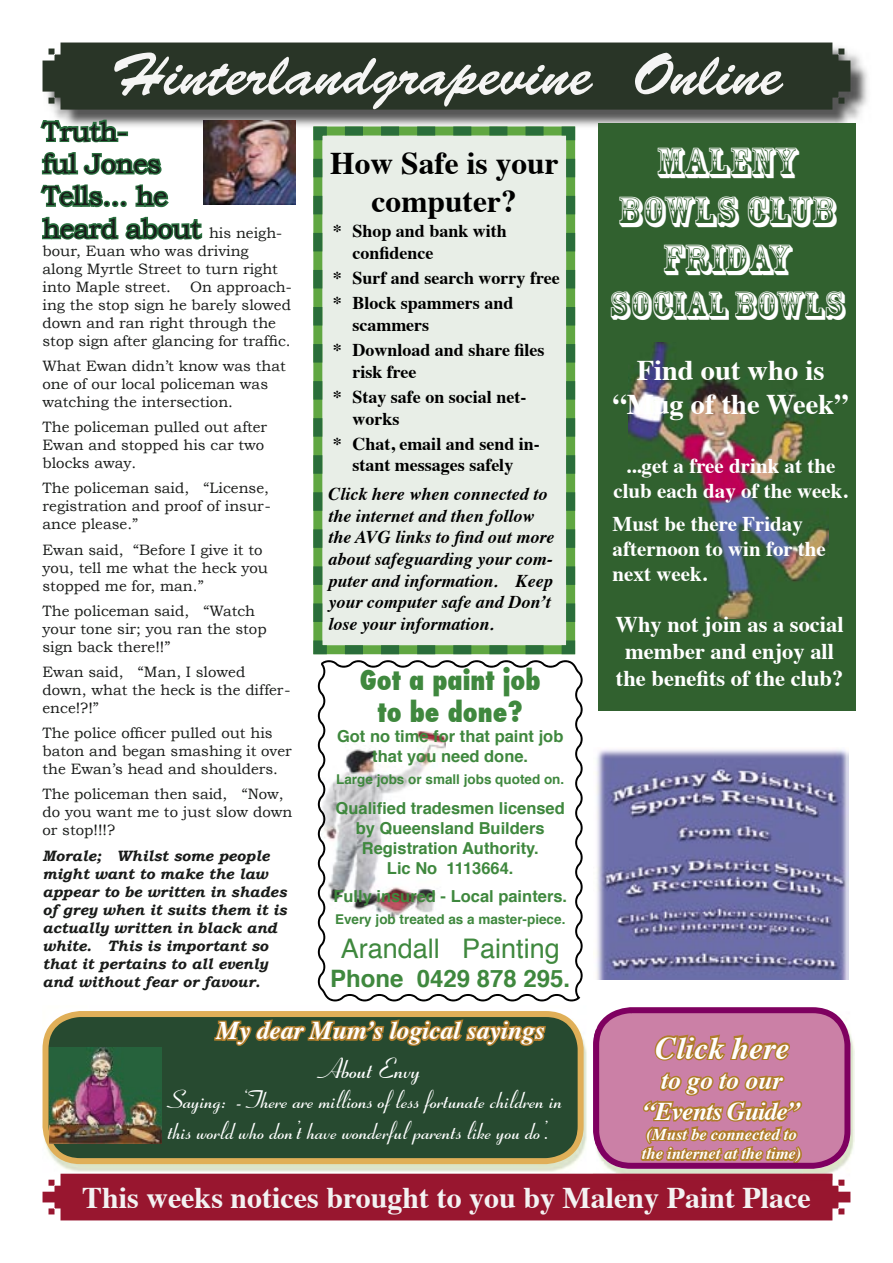
<style>
.page{position:relative;width:893px;height:1263px;background:#fff}
.page>*{position:absolute;margin:0;border:0;box-sizing:border-box;transform-origin:0 0}
.t1{font:60px "Brush Script Std";color:#f5f5f4}
.t2{font:40.5px/48.6px "Rosewood Std";color:#fff;text-align:center}
.t3{font:37.5px "Rosewood Std";color:#fff}
.t4{font:700 31.5px/37.8px "Times";color:#000;text-align:center}
.t5{font:italic 700 31.5px "Times";color:#fff}
.t6{font:700 30px "Times";color:#f3f2f2}
.t7{font:700 28.5px/34.2px "Times";color:#fff;text-align:center}
.t8{font:700 28.5px "Ribbon 131 BT";color:#fff}
.t9{font:27px/32.4px "Bookman Old Style";letter-spacing:-.01em;color:#191b19}
.t10{font:800 condensed 27px "Futura";color:#3f883e}
.t11{font:27px "Helvetica";color:#3f883e}
.t12{font:700 25.5px/30.6px "Ribbon 131 BT";color:#fff}
.t13{font:italic 700 25.5px "Times";color:#fff}
.t14{font:italic 700 25.5px/30.6px "Times";letter-spacing:-.03em;color:#fff;text-align:center}
.t15{font:700 24px "Helvetica";color:#3f883e}
.t16{font:700 22.5px/27px "Times";color:#fff;text-align:center}
.t17{font:700 21px/25.2px "Times";color:#fff;text-align:center}
.t18{font:700 18px/25.2px "Times";color:#000}
.t19{font:italic 700 18px/21.6px "Times";color:#000}
.t20{font:700 16.5px/19.8px "Helvetica";color:#3f883e;text-align:center}
.t21{font:italic 700 16.5px/19.8px "Times";color:#fff}
.t22{font:15px/18px "Bookman Old Style";color:#191b19}
.t23{font:italic 700 15px/18px "Bookman Old Style";color:#191b19}
.t24{font:700 13.5px "Helvetica";color:#3f883e}
.s1{font-size:15px}
</style>
<div class="page">
<img style="left:53px;top:53px;width:815px;height:77px">
<div style="left:43px;top:43px;width:807px;height:67px;background:#293527"></div>
<img style="left:850px;top:1033px;width:5px;height:123px">
<svg style="left:40px;top:118px;width:124px;height:57px"></svg>
<svg style="left:40px;top:183px;width:164px;height:57px"></svg>
<img style="left:204px;top:120px;width:91px;height:84px">
<svg style="left:43px;top:1001px;width:807px;height:219px;background:#b86576"></svg>
<svg style="left:43px;top:1011px;width:541px;height:153px;background:#465a37"></svg>
<img style="left:50px;top:1047px;width:112px;height:96px">
<div style="left:598px;top:123px;width:258px;height:588px;background:#31612f"></div>
<img style="left:629px;top:342px;width:199px;height:276px">
<img style="left:596px;top:749px;width:252px;height:230px">
<svg style="left:318px;top:660px;width:265px;height:341px"></svg>
<svg style="left:313px;top:126px;width:262px;height:528px;background:#d8e4d6"></svg>
<h1 class="t1" style="left:110px;top:41px;width:674px">Hinterlandgrapevine Online</h1>
<h3 class="t9" style="left:43px;top:115px;width:241px">Truth-<br>ful Jones<br>Tells... he<br>heard about <span class="s1">his neigh-</span></h3>
<p class="t22" style="left:43px;top:242px;width:237px">bour, Euan who was driving along Myrtle Street to turn right into Maple street.</p>
<h2 class="t2" style="left:618px;top:138px;width:219px">MALENY<br>BOWLS CLUB<br>FRIDAY</h2>
<h3 class="t3" style="left:609px;top:284px;width:237px">SOCIAL BOWLS</h3>
<h3 class="t7" style="left:613px;top:350px;width:237px">Find out who is “Mug of the Week”</h3>
<h3 class="t17" style="left:613px;top:451px;width:236px">...get a free drink at the club each day of the week.</h3>
<h3 class="t17" style="left:613px;top:509px;width:215px;text-align:left">Must be there Friday afternoon to win for the next week.</h3>
<h3 class="t16" style="left:616px;top:609px;width:230px">Why not join as a social member and enjoy all</h3>
<h3 class="t4" style="left:330px;top:142px;width:230px">How Safe is your computer?</h3>
<p class="t18" style="left:352px;top:219px;width:156px;line-height:21.6px;text-indent:-20px">* Shop and bank with confidence</p>
<p class="t18" style="left:333px;top:264px;width:228px">* Surf and search worry free * Block spammers and</p>
<p class="t18" style="left:333px;top:310px;width:213px;text-indent:20px">scammers<br>* Download and share files</p>
<p class="t18" style="left:333px;top:357px;width:195px;text-indent:20px">risk free<br>* Stay safe on social net-</p>
<p class="t18" style="left:333px;top:404px;width:209px;text-indent:20px">works<br>* Chat, email and send in-</p>
<p class="t18" style="left:352px;top:451px;width:162px">stant messages safely</p>
<p class="t19" style="left:328px;top:482px;width:228px">Click here when connected to the internet and then follow the AVG links to find out more about safeguarding your com&shy;puter and information. Keep your computer safe and Don’t lose your information.</p>
<p class="t22" style="left:43px;top:278px;width:251px;text-indent:148px">On approach&shy;ing the stop sign he barely slowed down and ran right through the stop sign after glancing for traffic.</p>
<p class="t22" style="left:43px;top:357px;width:245px">What Ewan didn’t know was that one of our local policeman was watching the intersection.</p>
<p class="t22" style="left:43px;top:418px;width:226px">The policeman pulled out after<br>Ewan and stopped his car two blocks away.</p>
<p class="t22" style="left:43px;top:479px;width:230px">The policeman said, “License, registration and proof of insur&shy;ance please.”</p>
<p class="t22" style="left:43px;top:540px;width:227px">Ewan said, “Before I give it to you, tell me what the heck you stopped me for, man.”</p>
<p class="t22" style="left:43px;top:602px;width:226px">The policeman said, “Watch your tone sir; you ran the stop sign back there!!”</p>
<p class="t22" style="left:43px;top:663px;width:250px">Ewan said, “Man, I slowed down, what the heck is the differ&shy;ence!?!”</p>
<p class="t22" style="left:43px;top:724px;width:251px">The police officer pulled out his baton and began smashing it over the Ewan’s head and shoulders.</p>
<p class="t22" style="left:43px;top:785px;width:251px">The policeman then said, “Now, do you want me to just slow down or stop!!!?</p>
<p class="t23" style="left:43px;top:846px;width:246px">Morale; Whilst some people might want to make the law appear to be written in shades of grey when it suits them it is actually written in black and white. This is important so that it pertains to all evenly and without fear or favour.</p>
<h3 class="t13" style="left:216px;top:1007px;width:330px">My dear Mum’s logical sayings</h3>
<h3 class="t8" style="left:324px;top:1051px;width:101px">About Envy</h3>
<h3 class="t12" style="left:170px;top:1084px;width:396px">Saying: -‘There are millions of less fortunate children in this world who don’t have wonderful parents like you do’.</h3>
<h3 class="t10" style="left:360px;top:661px;width:182px">Got a paint job</h3>
<h3 class="t16" style="left:616px;top:663px;width:229px">the benefits of the club?</h3>
<h3 class="t10" style="left:377px;top:694px;width:147px">to be done?</h3>
<p class="t20" style="left:337px;top:727px;width:228px">Got no time for that paint job that you need done.</p>
<p class="t24" style="left:336px;top:768px;width:230px">Large jobs or small jobs quoted on.</p>
<p class="t20" style="left:336px;top:799px;width:231px">Qualified tradesmen licensed by Queensland Builders<br>Registration Authority.<br>Lic No 1113664.</p>
<p class="t20" style="left:333px;top:887px;width:235px">Fully insured - Local painters.</p>
<p class="t24" style="left:335px;top:908px;width:232px">Every job treated as a master-piece.</p>
<h3 class="t11" style="left:341px;top:928px;width:221px">Arandall Painting</h3>
<h3 class="t15" style="left:330px;top:959px;width:242px">Phone 0429 878 295.</h3>
<h3 class="t5" style="left:655px;top:1018px;width:135px">Click here</h3>
<h3 class="t14" style="left:643px;top:1063px;width:158px">to go to our “Events Guide”</h3>
<p class="t21" style="left:642px;top:1122px;width:161px">(Must be connected to the internet at the time)</p>
<h3 class="t6" style="left:82px;top:1169px;width:730px">This weeks notices brought to you by Maleny Paint Place</h3>
</div>
